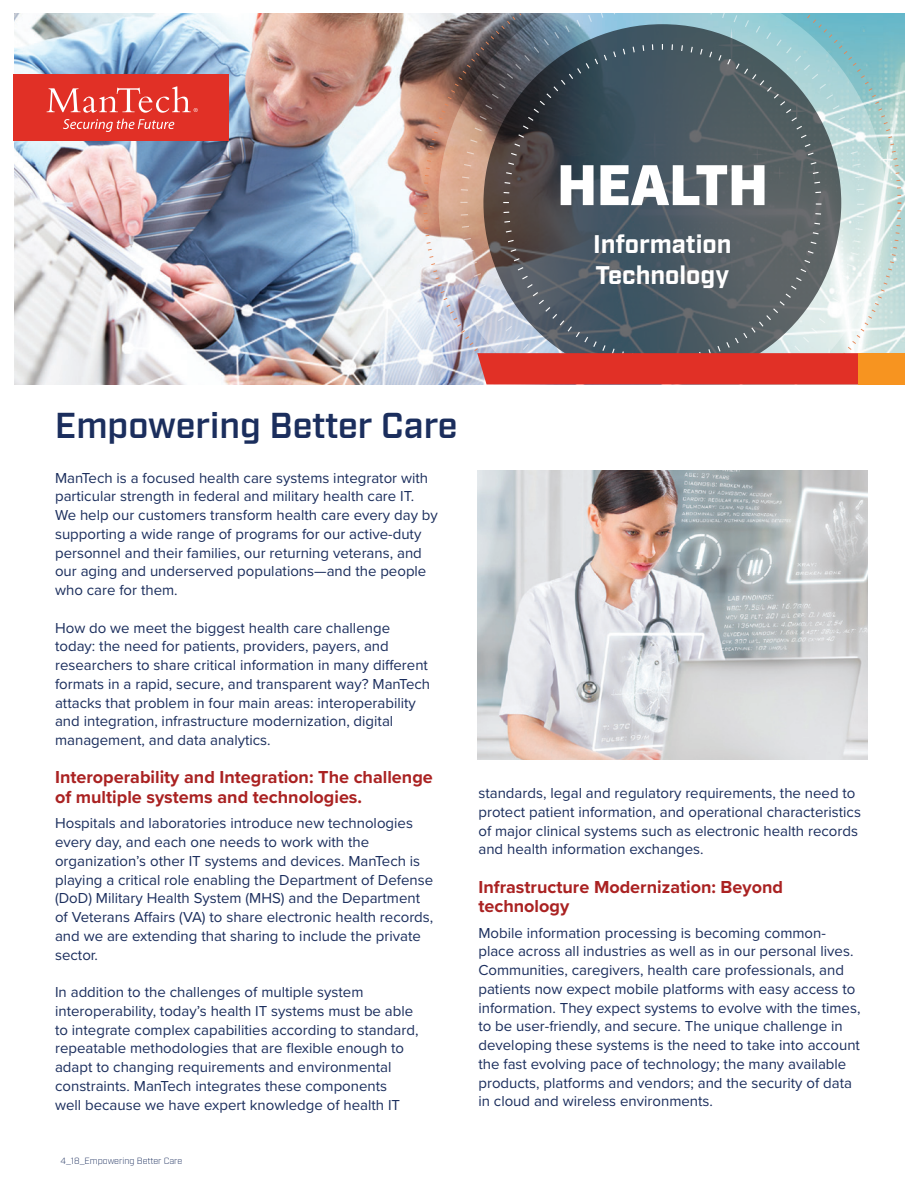
<style>
.page{position:relative;width:918px;height:1188px;background:#fff}
.page>*{position:absolute;margin:0;border:0;box-sizing:border-box;transform-origin:0 0}
.t1{font:900 57px "Industry";color:#fff}
.t2{font:600 36px "Industry";color:#1b2e5d}
.t3{font:700 25.5px "Industry";color:#fff}
.Sub_Title{font:700 18px/19.5px "Proxima Nova";color:#a22}
.t4{font:15px/18.8px "Proxima Nova";color:#1b2e5d}
.t5{font:300 9px "Industry";color:#1b2e5d}
</style>
<div class="page">
<img style="left:14px;top:14px;width:890px;height:370px">
<div style="left:14px;top:75px;width:216px;height:66px;background:#e13026"></div>
<svg style="left:423px;top:14px;width:478px;height:370px;background:#7b7a7d"></svg>
<div style="left:858px;top:353px;width:46px;height:31px;background:#f79420"></div>
<svg style="left:63px;top:119px;width:111px;height:13px"></svg>
<svg style="left:47px;top:86px;width:151px;height:27px"></svg>
<img style="left:477px;top:471px;width:390px;height:288px">
<p class="t1" style="left:557px;top:151px;width:212px">HEALTH</p>
<p class="t3" style="left:593px;top:229px;width:140px">Information</p>
<p class="t3" style="left:595px;top:259px;width:135px">Technology</p>
<p class="t2" style="left:55px;top:404px;width:404px">Empowering Better Care</p>
<p class="t4" style="left:55px;top:468px;width:384px">ManTech is a focused health care systems integrator with particular strength in federal and military health care IT.<br>We help our customers transform health care every day by supporting a wide range of programs for our active-duty personnel and their families, our returning veterans, and our aging and underserved populations—and the people who care for them.</p>
<p class="t4" style="left:55px;top:618px;width:377px">How do we meet the biggest health care challenge today: the need for patients, providers, payers, and researchers to share critical information in many different formats in a rapid, secure, and transparent way? ManTech attacks that problem in four main areas: interoperability and integration, infrastructure modernization, digital management, and data analytics.</p>
<p class="Sub_Title" style="left:55px;top:767px;width:379px">Interoperability and Integration: The challenge of multiple systems and technologies.</p>
<p class="t4" style="left:55px;top:813px;width:380px">Hospitals and laboratories introduce new technologies every day, and each one needs to work with the organization’s other IT systems and devices. ManTech is playing a critical role enabling the Department of Defense (DoD) Military Health System (MHS) and the Department of Veterans Affairs (VA) to share electronic health records, and we are extending that sharing to include the private sector.</p>
<p class="t4" style="left:55px;top:982px;width:365px">In addition to the challenges of multiple system interoperability, today’s health IT systems must be able to integrate complex capabilities according to standard, repeatable methodologies that are flexible enough to adapt to changing requirements and environmental constraints. ManTech integrates these components<br>well because we have expert knowledge of health IT</p>
<p class="t5" style="left:60px;top:1155px;width:123px">4_18_Empowering Better Care</p>
<p class="t4" style="left:478px;top:783px;width:384px">standards, legal and regulatory requirements, the need to protect patient information, and operational characteristics of major clinical systems such as electronic health records and health information exchanges.</p>
<p class="Sub_Title" style="left:478px;top:876px;width:306px">Infrastructure Modernization: Beyond technology</p>
<p class="t4" style="left:478px;top:923px;width:384px">Mobile information processing is becoming common&shy;place across all industries as well as in our personal lives.<br>Communities, caregivers, health care professionals, and patients now expect mobile platforms with easy access to information. They expect systems to evolve with the times, to be user-friendly, and secure. The unique challenge in developing these systems is the need to take into account the fast evolving pace of technology; the many available products, platforms and vendors; and the security of data in cloud and wireless environments.</p>
</div>
